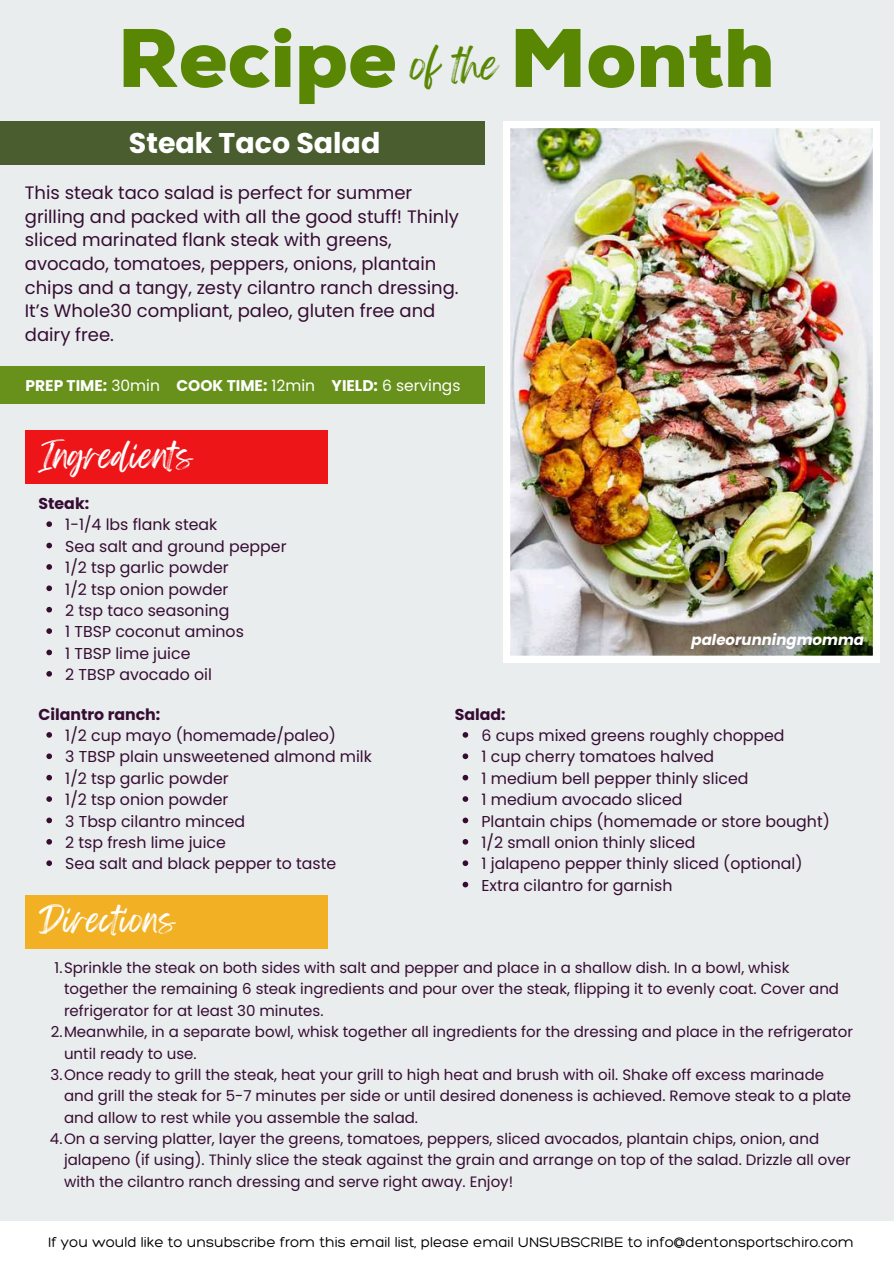
<style>
.page{position:relative;width:894px;height:1264px;background:#fff}
.page>*{position:absolute;margin:0;border:0;box-sizing:border-box;transform-origin:0 0}
.t1{font:900 82.8px "Nexa";color:#598704}
.t2{font:36.3px "Feeling Passionate";color:#598704}
.t3{font:30px "Feeling Passionate";letter-spacing:.02em;color:#fff}
.t4{font:700 28.5px "Poppins";color:#fff}
.t5{font:18px/23.7px "Poppins";color:#360c33}
.t6{font:15.75px/21.3px "Poppins";color:#360c33}
.t7{font:700 15.75px "Poppins";color:#360c33}
.t8{font:700 15.45px "Poppins";color:#fff}
.t9{font:15px "Poppins";color:#360c33}
.t10{font:300 15px "Hero";color:#000}
.t11{font:italic 700 15px "Poppins";color:#fff}
.s1{font-weight:400}
</style>
<div class="page">
<div style="left:0;top:0;width:893px;height:1263px;background:#e9eded"></div>
<div style="left:0;top:121px;width:484px;height:43px;background:#495d2f"></div>
<div style="left:25px;top:430px;width:302px;height:53px;background:#ee1518"></div>
<div style="left:25px;top:894px;width:302px;height:54px;background:#f2b125"></div>
<div style="left:0;top:1220px;width:893px;height:43px;background:#fff"></div>
<div style="left:0;top:366px;width:484px;height:38px;background:#67911b"></div>
<svg style="left:46px;top:521px;width:6px;height:6px"></svg>
<svg style="left:46px;top:542px;width:6px;height:6px"></svg>
<svg style="left:46px;top:564px;width:6px;height:5px"></svg>
<svg style="left:46px;top:585px;width:6px;height:6px"></svg>
<svg style="left:46px;top:607px;width:6px;height:5px"></svg>
<svg style="left:46px;top:628px;width:6px;height:6px"></svg>
<svg style="left:46px;top:649px;width:6px;height:6px"></svg>
<svg style="left:46px;top:671px;width:6px;height:5px"></svg>
<img style="left:503px;top:121px;width:376px;height:541px">
<svg style="left:46px;top:732px;width:6px;height:5px"></svg>
<svg style="left:46px;top:753px;width:6px;height:6px"></svg>
<svg style="left:46px;top:774px;width:6px;height:6px"></svg>
<svg style="left:46px;top:796px;width:6px;height:5px"></svg>
<svg style="left:46px;top:817px;width:6px;height:6px"></svg>
<svg style="left:46px;top:839px;width:6px;height:5px"></svg>
<svg style="left:46px;top:860px;width:6px;height:6px"></svg>
<svg style="left:462px;top:732px;width:6px;height:5px"></svg>
<svg style="left:462px;top:753px;width:6px;height:6px"></svg>
<svg style="left:462px;top:774px;width:6px;height:6px"></svg>
<svg style="left:462px;top:796px;width:6px;height:5px"></svg>
<svg style="left:462px;top:817px;width:6px;height:6px"></svg>
<svg style="left:462px;top:839px;width:6px;height:5px"></svg>
<svg style="left:462px;top:860px;width:6px;height:6px"></svg>
<svg style="left:462px;top:881px;width:6px;height:6px"></svg>
<h1 class="t1" style="left:118px;top:9px;width:281px">Recipe</h1>
<h3 class="t4" style="left:129px;top:123px;width:253px">Steak Taco Salad</h3>
<h2 class="t2" style="left:410px;top:35px;width:89px">of the</h2>
<p class="t5" style="left:25px;top:181px;width:435px">This steak taco salad is perfect for summer grilling and packed with all the good stuff! Thinly sliced marinated flank steak with greens, avocado, tomatoes, peppers, onions, plantain chips and a tangy, zesty cilantro ranch dressing.<br>It’s Whole30 compliant, paleo, gluten free and dairy free.</p>
<p class="t8" style="left:26px;top:374px;width:436px">PREP TIME: <span class="s1">30min</span> COOK TIME: <span class="s1">12min</span> YIELD: <span class="s1">6 servings</span></p>
<h1 class="t1" style="left:509px;top:9px;width:266px">Month</h1>
<h3 class="t3" style="left:38px;top:431px;width:156px">Ingredients</h3>
<p class="t7" style="left:38px;top:492px;width:52px">Steak:</p>
<p class="t6" style="left:65px;top:514px;width:223px">1-1/4 lbs flank steak<br>Sea salt and ground pepper<br>1/2 tsp garlic powder<br>1/2 tsp onion powder<br>2 tsp taco seasoning<br>1 TBSP coconut aminos<br>1 TBSP lime juice<br>2 TBSP avocado oil</p>
<p class="t11" style="left:691px;top:629px;width:174px">paleorunningmomma</p>
<p class="t7" style="left:38px;top:703px;width:123px">Cilantro ranch:</p>
<p class="t6" style="left:65px;top:725px;width:308px">1/2 cup mayo (homemade/paleo)<br>3 TBSP plain unsweetened almond milk<br>1/2 tsp garlic powder<br>1/2 tsp onion powder<br>3 Tbsp cilantro minced<br>2 tsp fresh lime juice<br>Sea salt and black pepper to taste</p>
<h3 class="t3" style="left:38px;top:895px;width:138px">Directions</h3>
<p class="t7" style="left:454px;top:703px;width:52px">Salad:</p>
<p class="t6" style="left:481px;top:725px;width:350px">6 cups mixed greens roughly chopped<br>1 cup cherry tomatoes halved<br>1 medium bell pepper thinly sliced<br>1 medium avocado sliced<br>Plantain chips (homemade or store bought)<br>1/2 small onion thinly sliced<br>1 jalapeno pepper thinly sliced (optional)<br>Extra cilantro for garnish</p>
<p class="t9" style="left:55px;top:957px;width:736px">1.Sprinkle the steak on both sides with salt and pepper and place in a shallow dish. In a bowl, whisk</p>
<p class="t9" style="left:64px;top:978px;width:776px">together the remaining 6 steak ingredients and pour over the steak, flipping it to evenly coat. Cover and</p>
<p class="t9" style="left:64px;top:1000px;width:261px">refrigerator for at least 30 minutes.</p>
<p class="t9" style="left:51px;top:1021px;width:803px">2.Meanwhile, in a separate bowl, whisk together all ingredients for the dressing and place in the refrigerator</p>
<p class="t9" style="left:64px;top:1042px;width:134px">until ready to use.</p>
<p class="t9" style="left:50px;top:1064px;width:774px">3.Once ready to grill the steak, heat your grill to high heat and brush with oil. Shake off excess marinade</p>
<p class="t9" style="left:64px;top:1085px;width:788px">and grill the steak for 5-7 minutes per side or until desired doneness is achieved. Remove steak to a plate</p>
<p class="t9" style="left:64px;top:1106px;width:355px">and allow to rest while you assemble the salad.</p>
<p class="t9" style="left:50px;top:1128px;width:770px">4.On a serving platter, layer the greens, tomatoes, peppers, sliced avocados, plantain chips, onion, and</p>
<p class="t9" style="left:64px;top:1149px;width:788px">jalapeno (if using). Thinly slice the steak against the grain and arrange on top of the salad. Drizzle all over</p>
<p class="t9" style="left:64px;top:1171px;width:450px">with the cilantro ranch dressing and serve right away. Enjoy!</p>
<p class="t10" style="left:48px;top:1232px;width:807px">If you would like to unsubscribe from this email list, please email UNSUBSCRIBE to info@dentonsportschiro.com</p>
</div>
